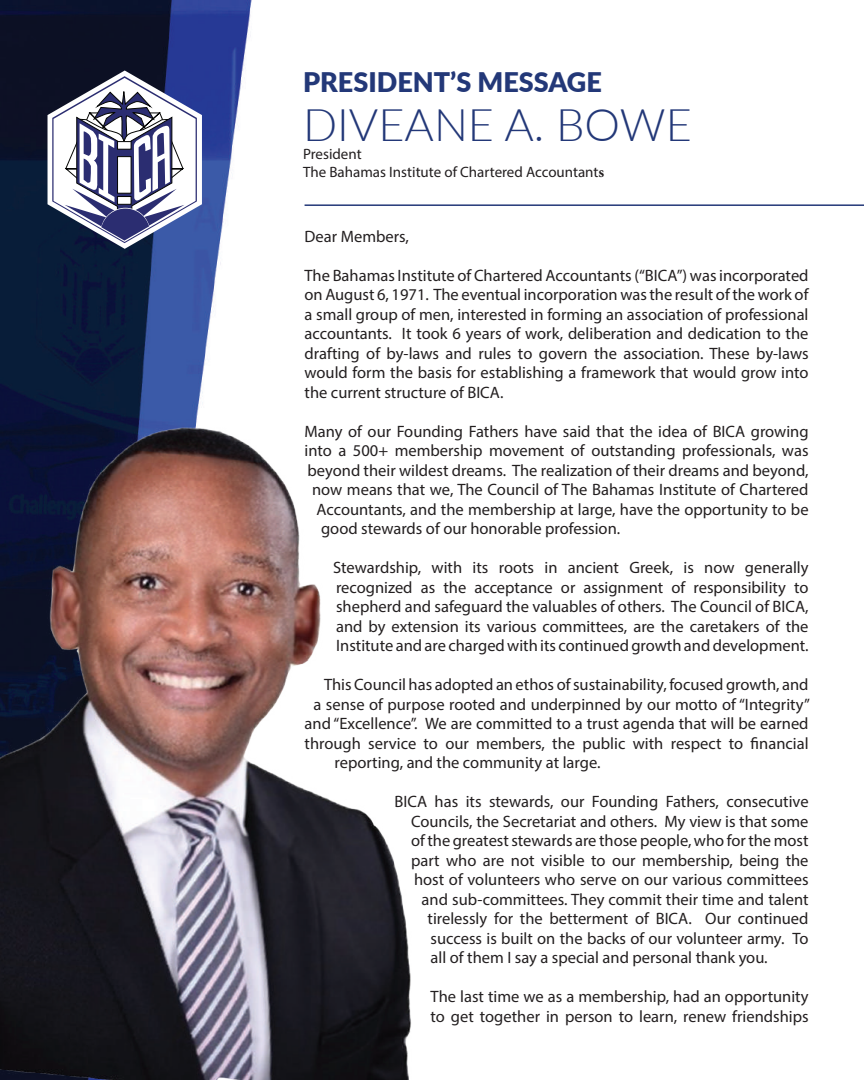
<style>
.page{position:relative;width:864px;height:1080px;background:#fff}
.page>*{position:absolute;margin:0;border:0;box-sizing:border-box;transform-origin:0 0}
.t1{font:300 45px "Lato";color:#233878}
.t2{font:900 27px "Lato";color:#233878}
.t3{font:16.5px/19.5px "Myriad Pro";color:#231f20;text-align:justify}
.t4{font:15px/18px "Myriad Pro";color:#231f20}
.s1{font-family:"Minion Pro";font-weight:700}
</style>
<div class="page">
<img style="left:0;top:0;width:305px;height:427px">
<img style="left:0;top:427px;width:411px;height:653px">
<hr style="left:305px;top:204px;width:559px;height:2px;background:#233878">
<svg style="left:45px;top:68px;width:161px;height:184px"></svg>
<h2 class="t2" style="left:303px;top:62px;width:300px">PRESIDENT’S MESSAGE</h2>
<h1 class="t1" style="left:303px;top:93px;width:390px">DIVEANE A. BOWE</h1>
<p class="t4" style="left:303px;top:145px;width:303px">President<br>The Bahamas Institute of Chartered Accountant<span class="s1">s</span></p>
<p class="t3" style="left:305px;top:226px;width:106px">Dear Members,</p>
<p class="t3" style="left:305px;top:265px;width:506px">The Bahamas Institute of Chartered Accountants (“BICA”) was incorporated on August 6, 1971. The eventual incorporation was the result of the work of a small group of men, interested in forming an association of professional accountants. It took 6 years of work, deliberation and dedication to the drafting of by-laws and rules to govern the association. These by-laws would form the basis for establishing a framework that would grow into the current structure of BICA.</p>
<p class="t3" style="left:305px;top:421px;width:506px">Many of our Founding Fathers have said that the idea of BICA growing</p>
<p class="t3" style="left:305px;top:441px;width:506px">into a 500+ membership movement of outstanding professionals, was</p>
<p class="t3" style="left:308px;top:460px;width:503px">beyond their wildest dreams. The realization of their dreams and beyond,</p>
<p class="t3" style="left:312px;top:480px;width:498px">now means that we, The Council of The Bahamas Institute of Chartered</p>
<p class="t3" style="left:317px;top:499px;width:494px">Accountants, and the membership at large, have the opportunity to be</p>
<p class="t3" style="left:321px;top:519px;width:301px">good stewards of our honorable profession.</p>
<p class="t3" style="left:333px;top:558px;width:477px">Stewardship, with its roots in ancient Greek, is now generally recognized as the acceptance or assignment of responsibility to shepherd and safeguard the valuables of others. The Council of BICA, and by extension its various committees, are the caretakers of the Institute and are charged with its continued growth and development.</p>
<p class="t3" style="left:324px;top:675px;width:486px">This Council has adopted an ethos of sustainability, focused growth, and</p>
<p class="t3" style="left:314px;top:694px;width:498px">a sense of purpose rooted and underpinned by our motto of “Integrity”</p>
<p class="t3" style="left:305px;top:714px;width:506px">and “Excellence”. We are committed to a trust agenda that will be earned</p>
<p class="t3" style="left:305px;top:733px;width:506px">through service to our members, the public with respect to financial</p>
<p class="t3" style="left:335px;top:753px;width:267px">reporting, and the community at large.</p>
<p class="t3" style="left:395px;top:792px;width:416px">BICA has its stewards, our Founding Fathers, consecutive</p>
<p class="t3" style="left:411px;top:811px;width:399px">Councils, the Secretariat and others. My view is that some</p>
<p class="t3" style="left:411px;top:831px;width:399px">of the greatest stewards are those people, who for the most</p>
<p class="t3" style="left:411px;top:850px;width:399px">part who are not visible to our membership, being the</p>
<p class="t3" style="left:414px;top:870px;width:396px">host of volunteers who serve on our various committees</p>
<p class="t3" style="left:422px;top:889px;width:388px">and sub-committees. They commit their time and talent</p>
<p class="t3" style="left:428px;top:909px;width:382px">tirelessly for the betterment of BICA. Our continued</p>
<p class="t3" style="left:431px;top:928px;width:380px">success is built on the backs of our volunteer army. To</p>
<p class="t3" style="left:431px;top:948px;width:339px">all of them I say a special and personal thank you.</p>
<p class="t3" style="left:431px;top:987px;width:380px">The last time we as a membership, had an opportunity to get together in person to learn, renew friendships</p>
</div>
